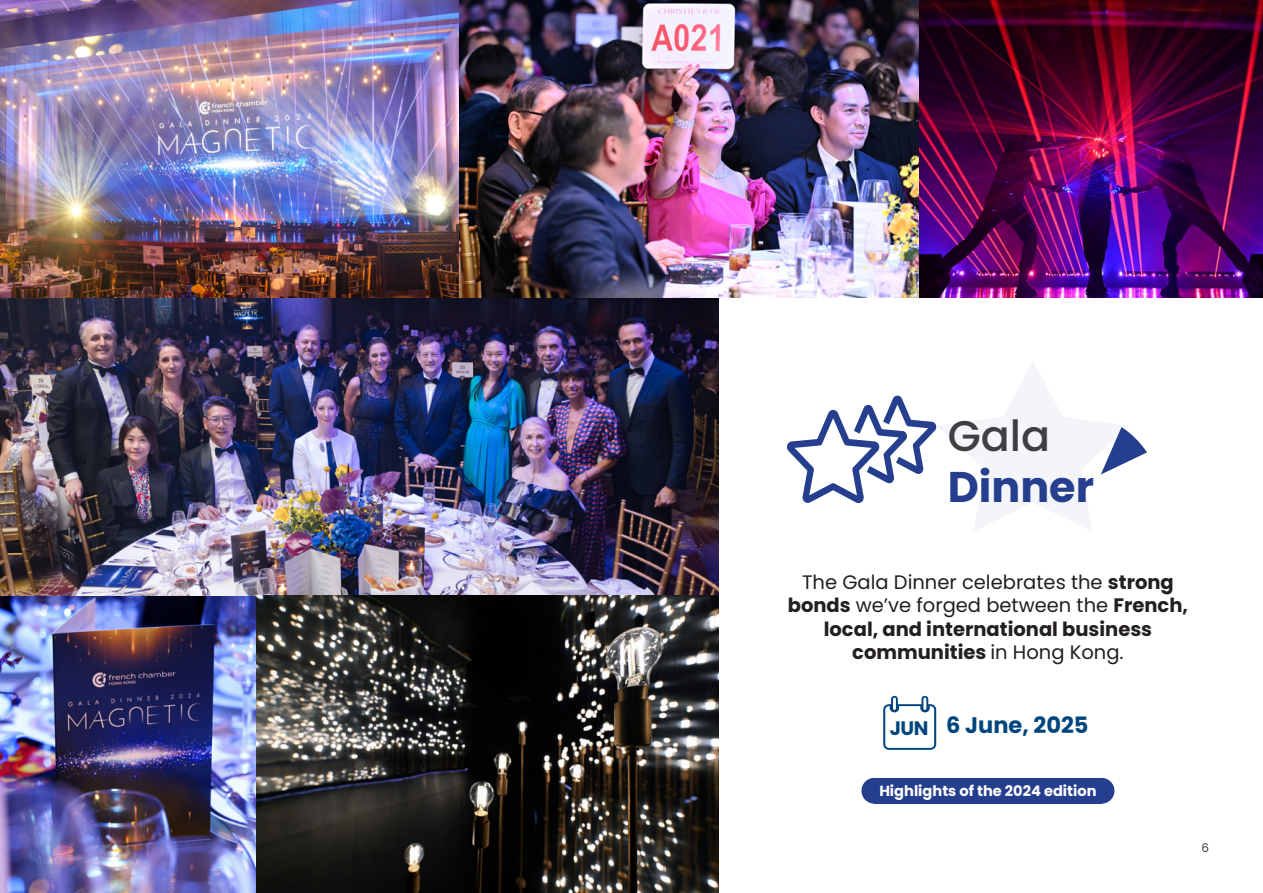
<style>
.page{position:relative;width:1263px;height:893px;background:#fff}
.page>*{position:absolute;margin:0;border:0;box-sizing:border-box;transform-origin:0 0}
.t1{font:700 42.9px "Poppins";color:#253f8e}
.t2{font:500 42.9px "Poppins";color:#404041}
.t3{font:700 22.5px "Poppins";color:#00457d}
.t4{font:700 19.5px/23.4px "Poppins";color:#231f20;text-align:center}
.t5{font:700 19.5px "Poppins";color:#00457d}
.t6{font:700 14.55px "Poppins";color:#fff}
.t7{font:12px "Poppins";color:#3e3e3f}
.s1{font-weight:400}
</style>
<div class="page">
<img style="left:0;top:298px;width:719px;height:595px">
<img style="left:0;top:0;width:1263px;height:298px">
<svg style="left:787px;top:362px;width:360px;height:169px"></svg>
<svg style="left:883px;top:696px;width:53px;height:54px"></svg>
<div style="left:874px;top:778px;width:228px;height:26px;background:#253f8e"></div>
<div style="left:1088px;top:778px;width:26px;height:26px;background:#253f8e;border-radius:50%"></div>
<div style="left:861px;top:778px;width:26px;height:26px;background:#253f8e;border-radius:50%"></div>
<p class="t2" style="left:948px;top:411px;width:104px">Gala</p>
<p class="t1" style="left:948px;top:462px;width:148px">Dinner</p>
<p class="t4" style="left:788px;top:570px;width:402px"><span class="s1">The Gala Dinner celebrates the</span> strong bonds <span class="s1">we’ve forged between the</span> French, local, and international business communities <span class="s1">in Hong Kong.</span></p>
<p class="t5" style="left:890px;top:716px;width:40px">JUN</p>
<p class="t3" style="left:946px;top:712px;width:144px">6 June, 2025</p>
<p class="t6" style="left:879px;top:782px;width:219px">Highlights of the 2024 edition</p>
<p class="t7" style="left:1201px;top:840px;width:9px">6</p>
</div>
